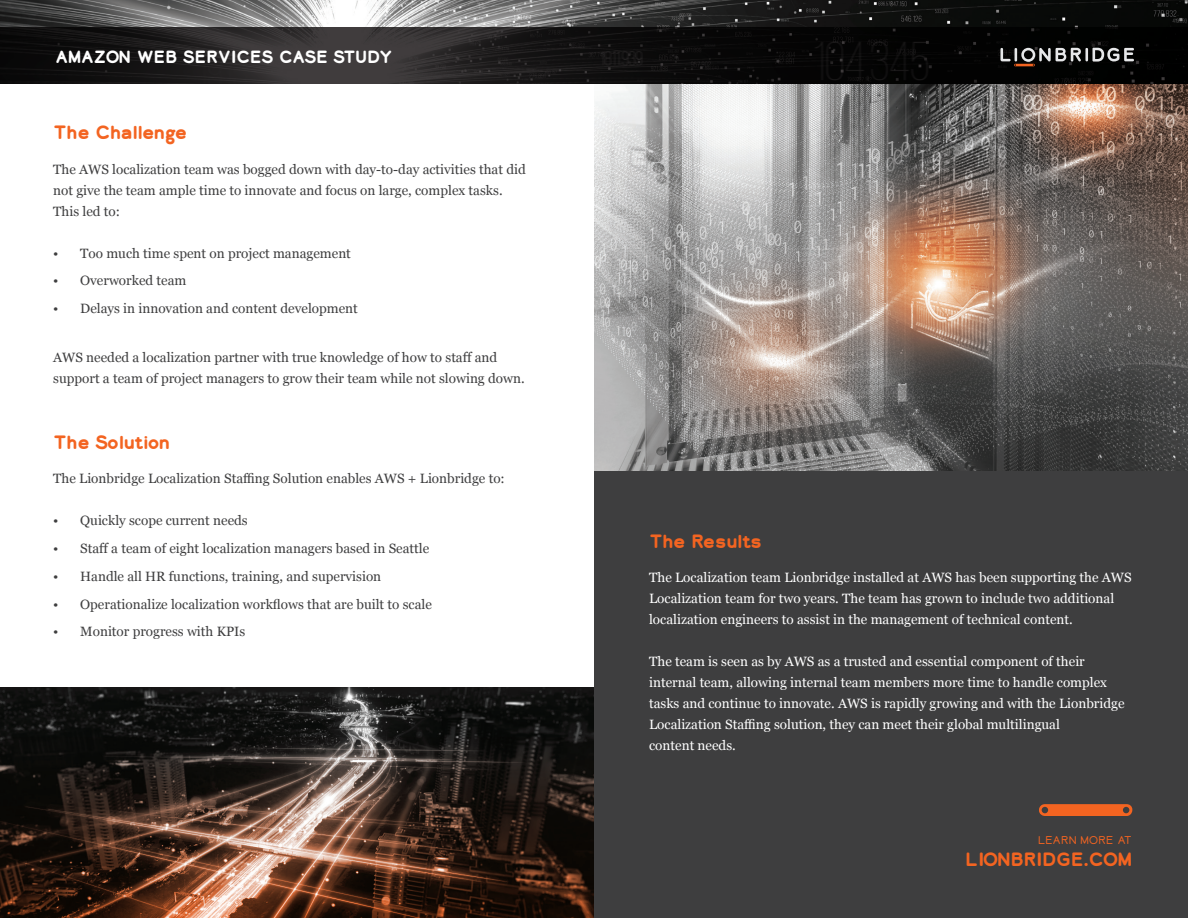
<style>
.page{position:relative;width:1188px;height:918px;background:#fff}
.page>*{position:absolute;margin:0;border:0;box-sizing:border-box;transform-origin:0 0}
.t1{font:700 18px "Lionbridge Sans";letter-spacing:-.01em;color:#f36421}
.t2{font:700 16.5px "Lionbridge Sans";color:#fff}
.t3{font:13.5px/21px "Georgia";color:#3e3e3f}
.t4{font:13.5px/21px "Georgia";color:#fff}
.t5{font:300 10.5px "Lionbridge Sans";color:#f36421;scale:1.04 1}
</style>
<div class="page">
<img style="left:0;top:687px;width:594px;height:51px">
<svg style="left:0;top:738px;width:594px;height:180px;background:#453127"></svg>
<img style="left:594px;top:83px;width:594px;height:389px">
<img style="left:0;top:0;width:1188px;height:27px">
<svg style="left:0;top:27px;width:1188px;height:56px;background:#161515"></svg>
<svg style="left:1000px;top:48px;width:134px;height:18px;background:#4e4c4b"></svg>
<div style="left:594px;top:472px;width:594px;height:446px;background:#3e3e3f"></div>
<svg style="left:1039px;top:804px;width:93px;height:12px"></svg>
<p class="t2" style="left:55px;top:45px;width:339px">AMAZON WEB SERVICES CASE STUDY</p>
<h1 class="t1" style="left:53px;top:120px;width:136px">The Challenge</h1>
<p class="t3" style="left:53px;top:158px;width:474px">The AWS localization team was bogged down with day-to-day activities that did not give the team ample time to innovate and focus on large, complex tasks.<br>This led to:</p>
<p class="t3" style="left:53px;top:242px;width:299px">• Too much time spent on project management</p>
<p class="t3" style="left:53px;top:270px;width:135px">• Overworked team</p>
<p class="t3" style="left:53px;top:297px;width:306px">• Delays in innovation and content development</p>
<p class="t3" style="left:53px;top:346px;width:473px">AWS needed a localization partner with true knowledge of how to staff and support a team of project managers to grow their team while not slowing down.</p>
<h1 class="t1" style="left:53px;top:429px;width:119px">The Solution</h1>
<p class="t3" style="left:53px;top:468px;width:453px">The Lionbridge Localization Staffing Solution enables AWS + Lionbridge to:</p>
<p class="t3" style="left:53px;top:510px;width:196px">• Quickly scope current needs</p>
<p class="t3" style="left:53px;top:537px;width:378px">• Staff a team of eight localization managers based in Seattle</p>
<p class="t3" style="left:53px;top:565px;width:330px">• Handle all HR functions, training, and supervision</p>
<p class="t3" style="left:53px;top:593px;width:380px">• Operationalize localization workflows that are built to scale</p>
<p class="t3" style="left:53px;top:621px;width:194px">• Monitor progress with KPIs</p>
<h1 class="t1" style="left:649px;top:528px;width:114px">The Results</h1>
<p class="t4" style="left:649px;top:566px;width:484px">The Localization team Lionbridge installed at AWS has been supporting the AWS<br>Localization team for two years. The team has grown to include two additional localization engineers to assist in the management of technical content.</p>
<p class="t4" style="left:649px;top:650px;width:477px">The team is seen as by AWS as a trusted and essential component of their internal team, allowing internal team members more time to handle complex tasks and continue to innovate. AWS is rapidly growing and with the Lionbridge Localization Staffing solution, they can meet their global multilingual<br>content needs.</p>
<p class="t5" style="left:1038px;top:833px;width:92px">LEARN MORE AT</p>
<h1 class="t1" style="left:966px;top:846px;width:168px">LIONBRIDGE.COM</h1>
</div>
